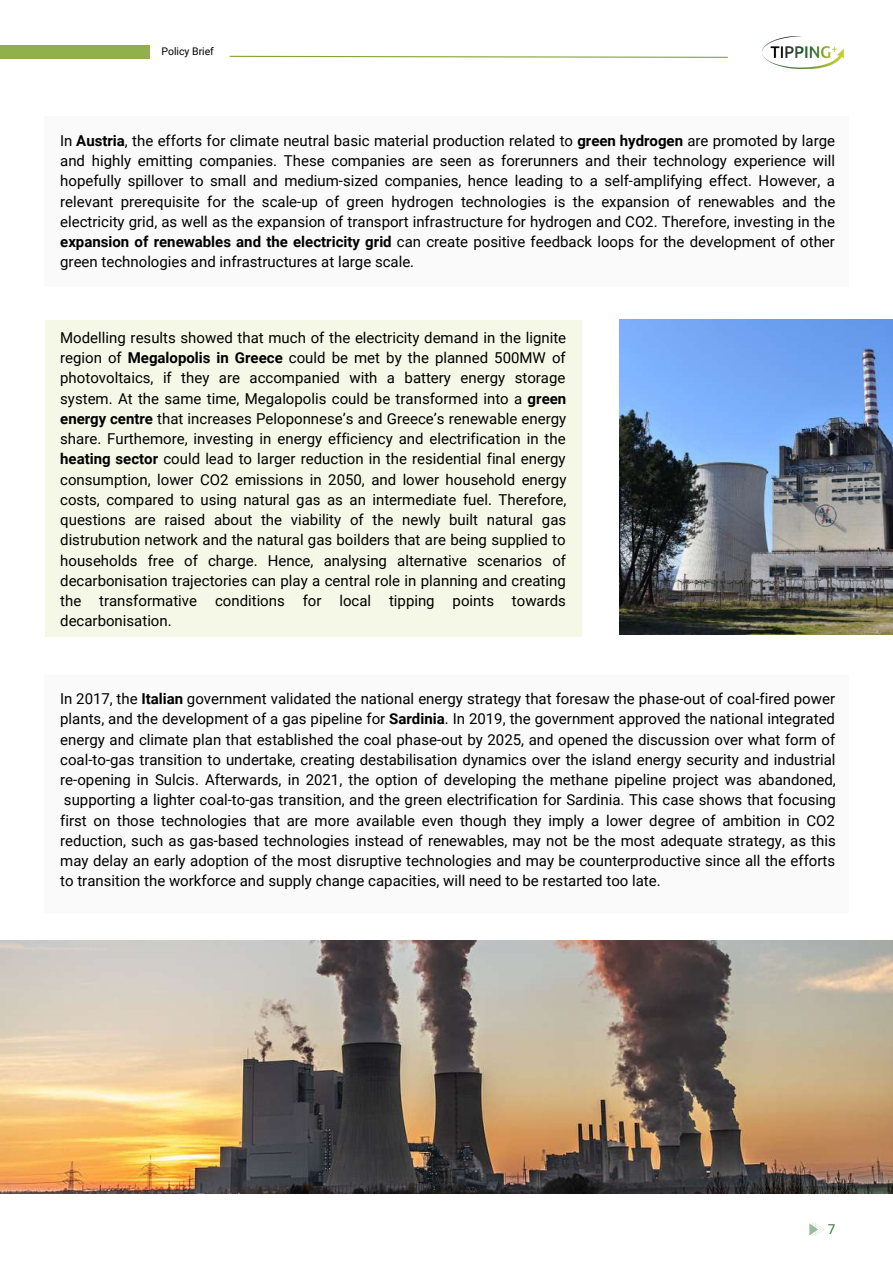
<style>
.page{position:relative;width:893px;height:1264px;background:#fff}
.page>*{position:absolute;margin:0;border:0;box-sizing:border-box;transform-origin:0 0}
.t1{font:15px/20.2px "Roboto";color:#000;text-align:justify}
.t2{font:13.5px "Roboto";color:#367534}
.t3{font:10.5px "Roboto";color:#000}
.s1{font-weight:700}
</style>
<div class="page">
<div style="left:0;top:45px;width:149px;height:14px;background:#91af4c"></div>
<img style="left:762px;top:37px;width:81px;height:31px">
<svg style="left:229px;top:55px;width:499px;height:3px"></svg>
<svg style="left:809px;top:1223px;width:14px;height:12px"></svg>
<div style="left:44px;top:117px;width:804px;height:170px;background:#fafafa"></div>
<div style="left:45px;top:320px;width:536px;height:317px;background:#f6f8e7"></div>
<img style="left:619px;top:320px;width:273px;height:314px">
<div style="left:44px;top:675px;width:804px;height:237px;background:#fafafa"></div>
<img style="left:0;top:940px;width:892px;height:253px">
<p class="t3" style="left:161px;top:45px;width:54px">Policy Brief</p>
<p class="t1" style="left:60px;top:131px;width:776px">In <span class="s1">Austria</span>, the efforts for climate neutral basic material production related to <span class="s1">green hydrogen</span> are promoted by large and highly emitting companies. These companies are seen as forerunners and their technology experience will hopefully spillover to small and medium-sized companies, hence leading to a self-amplifying effect. However, a relevant prerequisite for the scale-up of green hydrogen technologies is the expansion of renewables and the electricity grid, as well as the expansion of transport infrastructure for hydrogen and CO2. Therefore, investing in the <span class="s1">expansion of renewables and the electricity grid</span> can create positive feedback loops for the development of other green technologies and infrastructures at large scale.</p>
<p class="t1" style="left:60px;top:328px;width:507px">Modelling results showed that much of the electricity demand in the lignite region of <span class="s1">Megalopolis in Greece</span> could be met by the planned 500MW of photovoltaics, if they are accompanied with a battery energy storage system. At the same time, Megalopolis could be transformed into a <span class="s1">green energy centre</span> that increases Peloponnese’s and Greece’s renewable energy share. Furthemore, investing in energy efficiency and electrification in the <span class="s1">heating sector</span> could lead to larger reduction in the residential final energy consumption, lower CO2 emissions in 2050, and lower household energy costs, compared to using natural gas as an intermediate fuel. Therefore, questions are raised about the viability of the newly built natural gas distrubution network and the natural gas boilders that are being supplied to households free of charge. Hence, analysing alternative scenarios of decarbonisation trajectories can play a central role in planning and creating the transformative conditions for local tipping points towards decarbonisation.</p>
<p class="t1" style="left:60px;top:689px;width:777px">In 2017, the <span class="s1">Italian</span> government validated the national energy strategy that foresaw the phase-out of coal-fired power plants, and the development of a gas pipeline for <span class="s1">Sardinia</span>. In 2019, the government approved the national integrated energy and climate plan that established the coal phase-out by 2025, and opened the discussion over what form of coal-to-gas transition to undertake, creating destabilisation dynamics over the island energy security and industrial re-opening in Sulcis. Afterwards, in 2021, the option of developing the methane pipeline project was abandoned, supporting a lighter coal-to-gas transition, and the green electrification for Sardinia. This case shows that focusing first on those technologies that are more available even though they imply a lower degree of ambition in CO2 reduction, such as gas-based technologies instead of renewables, may not be the most adequate strategy, as this may delay an early adoption of the most disruptive technologies and may be counterproductive since all the efforts to transition the workforce and supply change capacities, will need to be restarted too late.</p>
<p class="t2" style="left:827px;top:1221px;width:9px">7</p>
</div>
